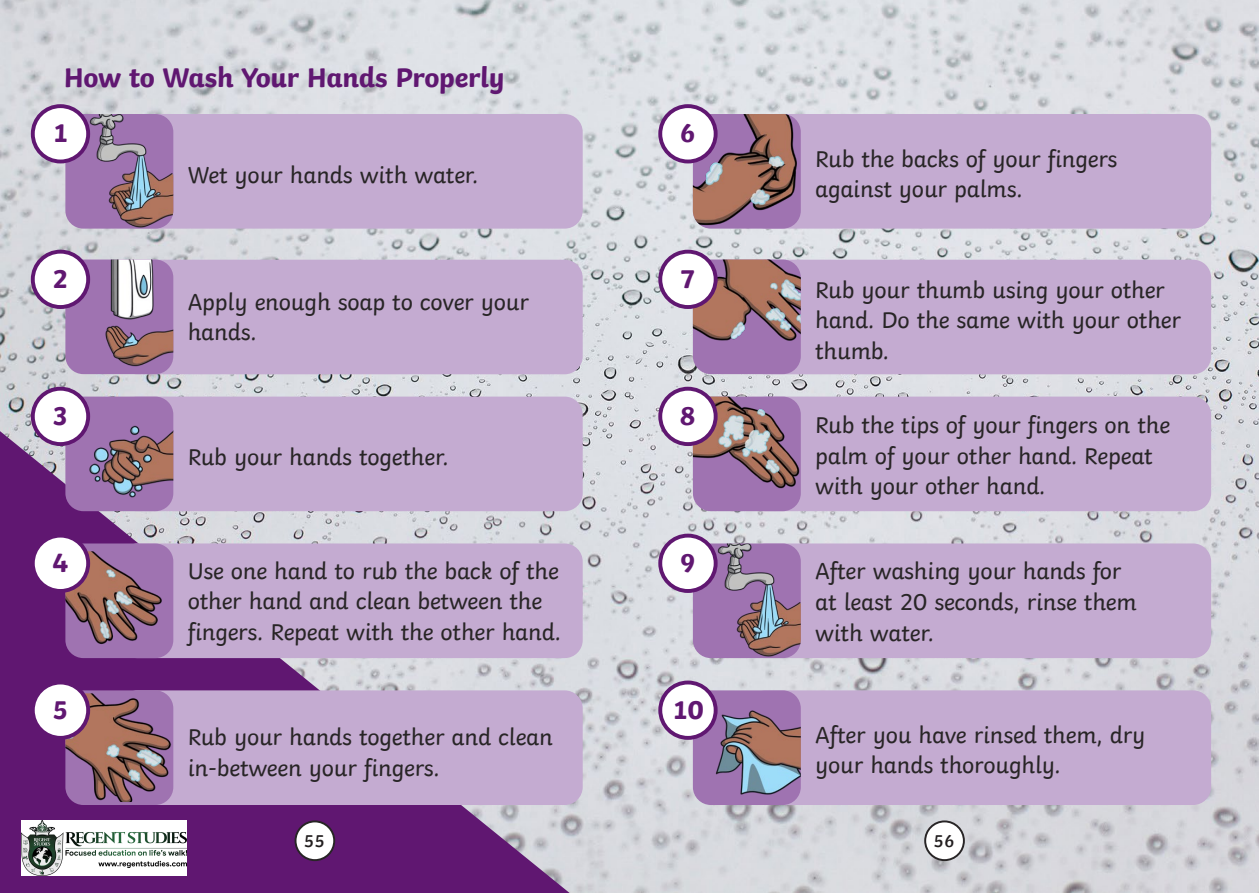
<style>
.page{position:relative;width:1259px;height:893px;background:#fff}
.page>*{position:absolute;margin:0;border:0;box-sizing:border-box;transform-origin:0 0}
.Coloured_Question{font:700 28.5px "Twinkl";letter-spacing:-.01em;color:#601771}
.Body_Copy_No_Baselin{font:700 27px "Twinkl";color:#601771}
.Body_Copy_No_Baselin-2{font:24px/30.6px "Twinkl";letter-spacing:-.01em;color:#282526}
.t1{font:600 18px "Twinkl";color:#231f20}
</style>
<div class="page">
<img style="left:0;top:0;width:1259px;height:893px">
<svg style="left:0;top:431px;width:569px;height:462px;background:#845291"></svg>
<div style="left:119px;top:690px;width:464px;height:115px;background:#c4abd1;border-radius:18px"></div>
<div style="left:748px;top:690px;width:463px;height:115px;background:#c4abd1;border-radius:18px"></div>
<div style="left:119px;top:114px;width:464px;height:115px;background:#c4abd1;border-radius:18px"></div>
<div style="left:748px;top:114px;width:463px;height:115px;background:#c4abd1;border-radius:18px"></div>
<div style="left:119px;top:260px;width:464px;height:114px;background:#c4abd1;border-radius:18px"></div>
<div style="left:748px;top:260px;width:463px;height:114px;background:#c4abd1;border-radius:18px"></div>
<div style="left:119px;top:397px;width:464px;height:114px;background:#c4abd1;border-radius:18px"></div>
<div style="left:748px;top:397px;width:463px;height:114px;background:#c4abd1;border-radius:18px"></div>
<div style="left:119px;top:543px;width:464px;height:115px;background:#c4abd1;border-radius:18px"></div>
<div style="left:748px;top:543px;width:463px;height:115px;background:#c4abd1;border-radius:18px"></div>
<img style="left:65px;top:114px;width:108px;height:115px">
<img style="left:693px;top:114px;width:108px;height:115px">
<img style="left:65px;top:260px;width:108px;height:114px">
<div style="left:693px;top:260px;width:108px;height:114px;background:#9f73b1;border-radius:18px"></div>
<img style="left:693px;top:260px;width:108px;height:81px">
<img style="left:65px;top:397px;width:108px;height:114px">
<div style="left:693px;top:397px;width:108px;height:114px;background:#9f73b1;border-radius:18px"></div>
<img style="left:693px;top:397px;width:108px;height:92px">
<div style="left:65px;top:543px;width:108px;height:115px;background:#9f73b1;border-radius:18px"></div>
<img style="left:65px;top:551px;width:108px;height:99px">
<img style="left:693px;top:543px;width:108px;height:115px">
<div style="left:65px;top:690px;width:108px;height:115px;background:#9f73b1;border-radius:18px"></div>
<img style="left:65px;top:693px;width:108px;height:109px">
<img style="left:693px;top:690px;width:108px;height:115px">
<div style="left:33px;top:106px;width:55px;height:55px;background:#fff;border-radius:50%"></div>
<div style="left:31px;top:104px;width:59px;height:59px;border:4px solid #601771;border-radius:50%"></div>
<div style="left:660px;top:106px;width:55px;height:55px;background:#fff;border-radius:50%"></div>
<div style="left:658px;top:104px;width:59px;height:59px;border:4px solid #601771;border-radius:50%"></div>
<div style="left:33px;top:252px;width:55px;height:55px;background:#fff;border-radius:50%"></div>
<div style="left:31px;top:250px;width:59px;height:59px;border:4px solid #601771;border-radius:50%"></div>
<div style="left:660px;top:252px;width:55px;height:55px;background:#fff;border-radius:50%"></div>
<div style="left:658px;top:250px;width:59px;height:59px;border:4px solid #601771;border-radius:50%"></div>
<div style="left:33px;top:389px;width:55px;height:55px;background:#fff;border-radius:50%"></div>
<div style="left:31px;top:387px;width:59px;height:59px;border:4px solid #601771;border-radius:50%"></div>
<div style="left:660px;top:389px;width:55px;height:55px;background:#fff;border-radius:50%"></div>
<div style="left:658px;top:387px;width:59px;height:59px;border:4px solid #601771;border-radius:50%"></div>
<div style="left:33px;top:536px;width:55px;height:55px;background:#fff;border-radius:50%"></div>
<div style="left:31px;top:534px;width:59px;height:59px;border:4px solid #601771;border-radius:50%"></div>
<div style="left:660px;top:536px;width:55px;height:55px;background:#fff;border-radius:50%"></div>
<div style="left:658px;top:534px;width:59px;height:59px;border:4px solid #601771;border-radius:50%"></div>
<div style="left:33px;top:682px;width:55px;height:56px;background:#fff;border-radius:50%"></div>
<div style="left:31px;top:680px;width:59px;height:60px;border:4px solid #601771;border-radius:50%"></div>
<div style="left:660px;top:682px;width:55px;height:56px;background:#fff;border-radius:50%"></div>
<div style="left:658px;top:680px;width:59px;height:60px;border:4px solid #601771;border-radius:50%"></div>
<div style="left:295px;top:821px;width:39px;height:39px;background:#fff;border-radius:50%"></div>
<div style="left:294px;top:820px;width:41px;height:41px;border:2px solid #282526;border-radius:50%"></div>
<div style="left:925px;top:821px;width:39px;height:39px;background:#fff;border-radius:50%"></div>
<div style="left:924px;top:820px;width:41px;height:41px;border:2px solid #282526;border-radius:50%"></div>
<img style="left:22px;top:820px;width:164px;height:56px">
<p class="Coloured_Question" style="left:64px;top:54px;width:442px">How to Wash Your Hands Properly</p>
<p class="Body_Copy_No_Baselin" style="left:53px;top:111px;width:17px">1</p>
<p class="Body_Copy_No_Baselin" style="left:680px;top:111px;width:17px">6</p>
<p class="Body_Copy_No_Baselin-2" style="left:188px;top:157px;width:292px">Wet your hands with water.</p>
<p class="Body_Copy_No_Baselin-2" style="left:815px;top:141px;width:304px">Rub the backs of your fingers against your palms.</p>
<p class="Body_Copy_No_Baselin" style="left:53px;top:256px;width:17px">2</p>
<p class="Body_Copy_No_Baselin" style="left:680px;top:256px;width:17px">7</p>
<p class="Body_Copy_No_Baselin-2" style="left:188px;top:284px;width:343px">Apply enough soap to cover your hands.</p>
<p class="Body_Copy_No_Baselin-2" style="left:815px;top:272px;width:367px">Rub your thumb using your other hand. Do the same with your other thumb.</p>
<p class="Body_Copy_No_Baselin" style="left:53px;top:393px;width:17px">3</p>
<p class="Body_Copy_No_Baselin" style="left:680px;top:393px;width:17px">8</p>
<p class="Body_Copy_No_Baselin-2" style="left:188px;top:440px;width:262px">Rub your hands together.</p>
<p class="Body_Copy_No_Baselin-2" style="left:815px;top:408px;width:356px">Rub the tips of your fingers on the palm of your other hand. Repeat with your other hand.</p>
<p class="Body_Copy_No_Baselin" style="left:53px;top:540px;width:17px">4</p>
<p class="Body_Copy_No_Baselin" style="left:680px;top:540px;width:17px">9</p>
<p class="Body_Copy_No_Baselin-2" style="left:188px;top:553px;width:375px">Use one hand to rub the back of the other hand and clean between the fingers. Repeat with the other hand.</p>
<p class="Body_Copy_No_Baselin-2" style="left:815px;top:554px;width:323px">After washing your hands for at least 20 seconds, rinse them with water.</p>
<p class="Body_Copy_No_Baselin" style="left:53px;top:687px;width:17px">5</p>
<p class="Body_Copy_No_Baselin" style="left:672px;top:687px;width:33px">10</p>
<p class="Body_Copy_No_Baselin-2" style="left:188px;top:720px;width:367px">Rub your hands together and clean in-between your fingers.</p>
<p class="Body_Copy_No_Baselin-2" style="left:815px;top:717px;width:332px">After you have rinsed them, dry your hands thoroughly.</p>
<p class="t1" style="left:304px;top:826px;width:23px">55</p>
<p class="t1" style="left:933px;top:826px;width:23px">56</p>
</div>
